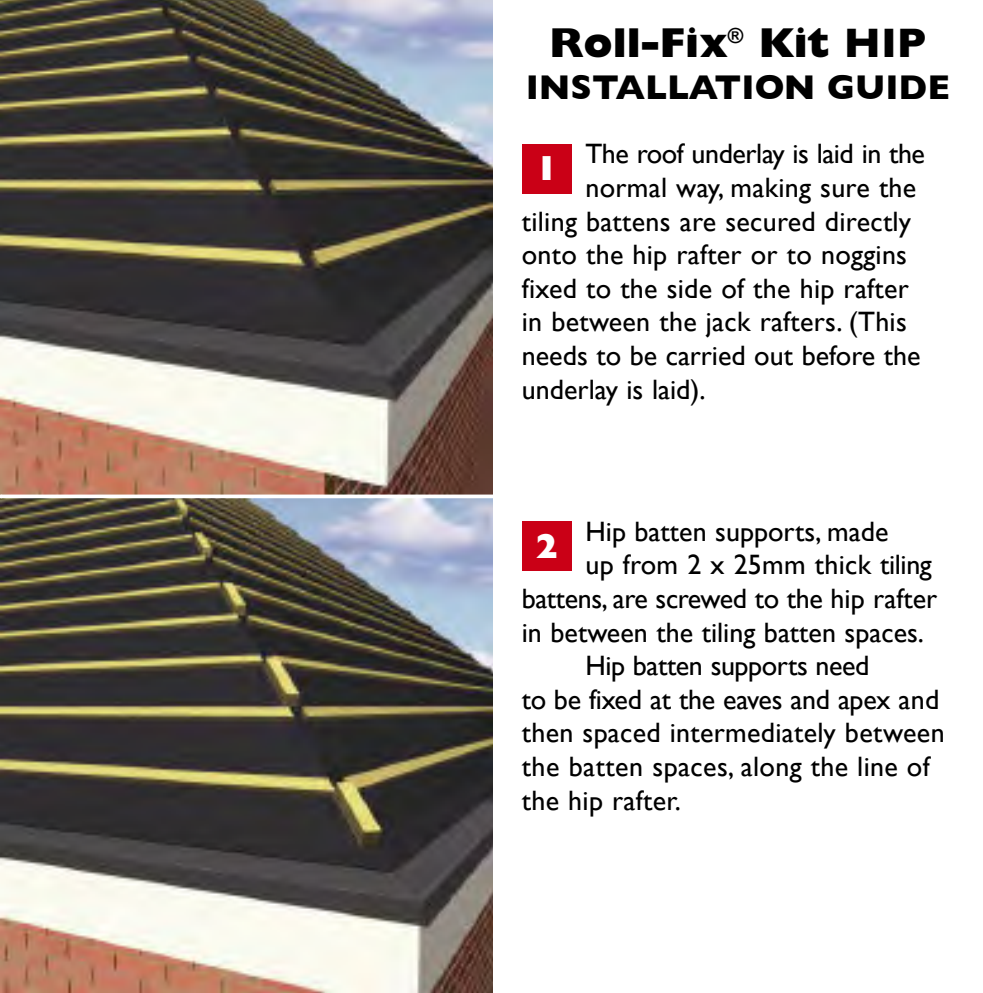
<style>
.page{position:relative;width:983px;height:993px;background:#fff}
.page>*{position:absolute;margin:0;border:0;box-sizing:border-box;transform-origin:0 0}
.t1{font:800 42px "Gill Sans";color:#000}
.t2{font:700 35px "Gill Sans";color:#000}
.t3{font:800 35px "Gill Sans";color:#fff}
.t4{font:28px "Gill Sans";letter-spacing:.005em;color:#000}
.t5{font:28px "Gill Sans";letter-spacing:-.015em;color:#000}
.s1{font-weight:700}
</style>
<div class="page">
<img style="left:0;top:0;width:492px;height:992px">
<img style="left:1px;top:498px;width:491px;height:494px">
<div style="left:521px;top:144px;width:50px;height:49px;background:#ca0016"></div>
<div style="left:521px;top:521px;width:50px;height:49px;background:#ca0016"></div>
<hr style="left:1px;top:494px;width:981px;height:4px;background:#fff">
<h1 class="t1" style="left:549px;top:19px;width:378px">Roll-Fix<sup>®</sup> Kit <span class="s1">HIP</span></h1>
<p class="t2" style="left:525px;top:67px;width:426px">INSTALLATION GUIDE</p>
<p class="t5" style="left:585px;top:137px;width:341px">The roof underlay is laid in the</p>
<p class="t4" style="left:585px;top:171px;width:332px">normal way, making sure the</p>
<p class="t4" style="left:521px;top:204px;width:390px">tiling battens are secured directly</p>
<p class="t4" style="left:521px;top:238px;width:386px">onto the hip rafter or to noggins</p>
<p class="t4" style="left:521px;top:272px;width:388px">fixed to the side of the hip rafter</p>
<p class="t4" style="left:521px;top:305px;width:386px">in between the jack rafters. (This</p>
<p class="t4" style="left:521px;top:339px;width:400px">needs to be carried out before the</p>
<p class="t4" style="left:521px;top:372px;width:185px">underlay is laid).</p>
<p class="t3" style="left:534px;top:148px;width:25px">1</p>
<p class="t4" style="left:585px;top:514px;width:304px">Hip batten supports, made</p>
<p class="t4" style="left:585px;top:548px;width:348px">up from 2 x 25mm thick tiling</p>
<p class="t5" style="left:521px;top:581px;width:417px">battens, are screwed to the hip rafter</p>
<p class="t4" style="left:521px;top:615px;width:403px">in between the tiling batten spaces.</p>
<p class="t5" style="left:585px;top:649px;width:285px">Hip batten supports need</p>
<p class="t4" style="left:521px;top:682px;width:419px">to be fixed at the eaves and apex and</p>
<p class="t4" style="left:521px;top:716px;width:424px">then spaced intermediately between</p>
<p class="t4" style="left:521px;top:749px;width:409px">the batten spaces, along the line of</p>
<p class="t4" style="left:521px;top:783px;width:161px">the hip rafter.</p>
<p class="t3" style="left:534px;top:525px;width:25px">2</p>
</div>
